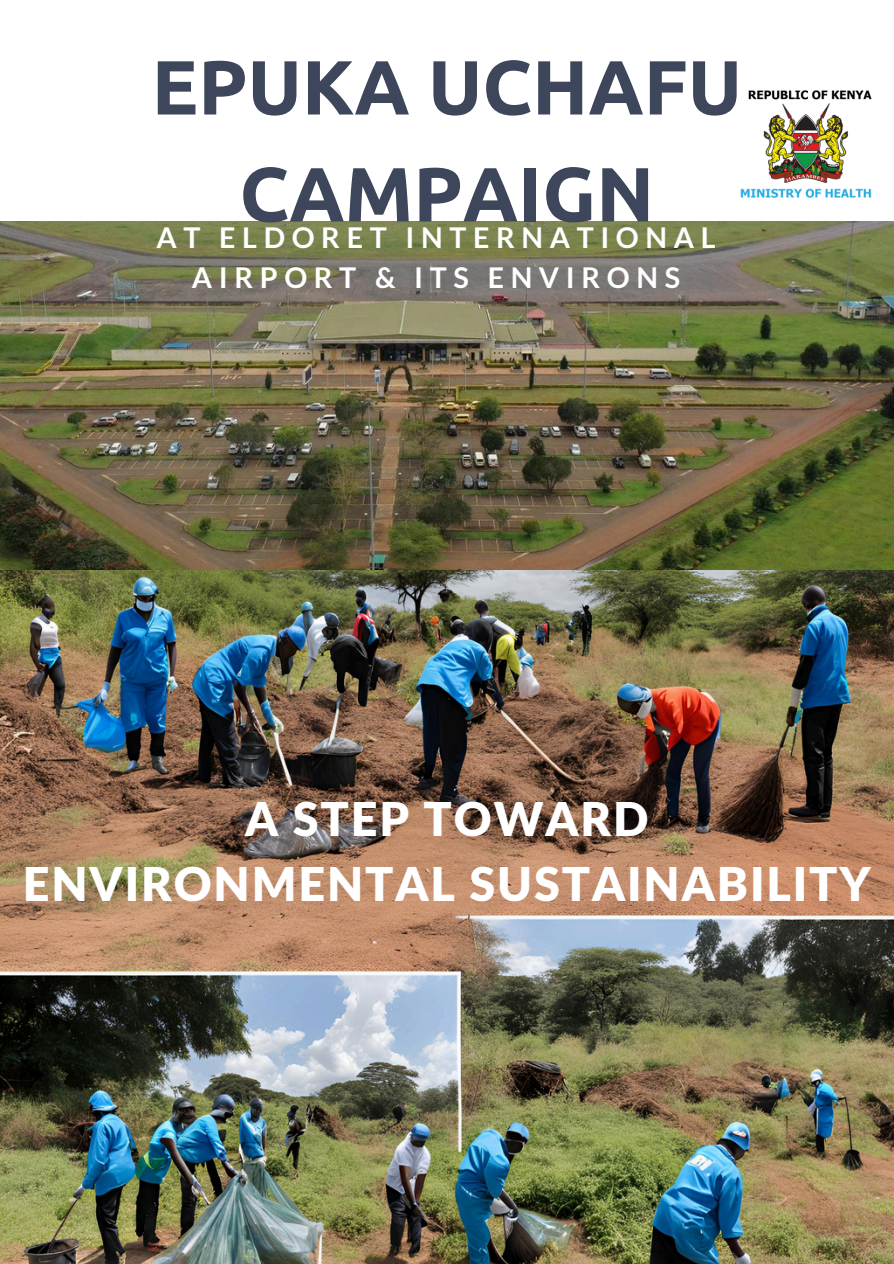
<style>
.page{position:relative;width:894px;height:1264px;background:#fff}
.page>*{position:absolute;margin:0;border:0;box-sizing:border-box;transform-origin:0 0}
.t1{font:700 76.65px/106.8px "Ubuntu";color:#3d465a;text-align:center}
.t2{font:900 46.65px/65.2px "Lato Latin";letter-spacing:.04em;color:#fff;text-align:center}
.t3{font:700 28.65px/39.3px "Lato";letter-spacing:.23em;color:#fff;text-align:center}
</style>
<div class="page">
<img style="left:0;top:222px;width:893px;height:348px">
<img style="left:0;top:570px;width:893px;height:693px">
<img style="left:740px;top:90px;width:132px;height:108px">
<p class="t1" style="left:152px;top:33px;width:591px">EPUKA UCHAFU<br>CAMPAIGN</p>
<h2 class="t3" style="left:156px;top:217px;width:560px">AT ELDORET INTERNATIONAL<br>AIRPORT &amp; ITS ENVIRONS</h2>
<p class="t2" style="left:23px;top:789px;width:849px">A STEP TOWARD<br>ENVIRONMENTAL SUSTAINABILITY</p>
</div>
